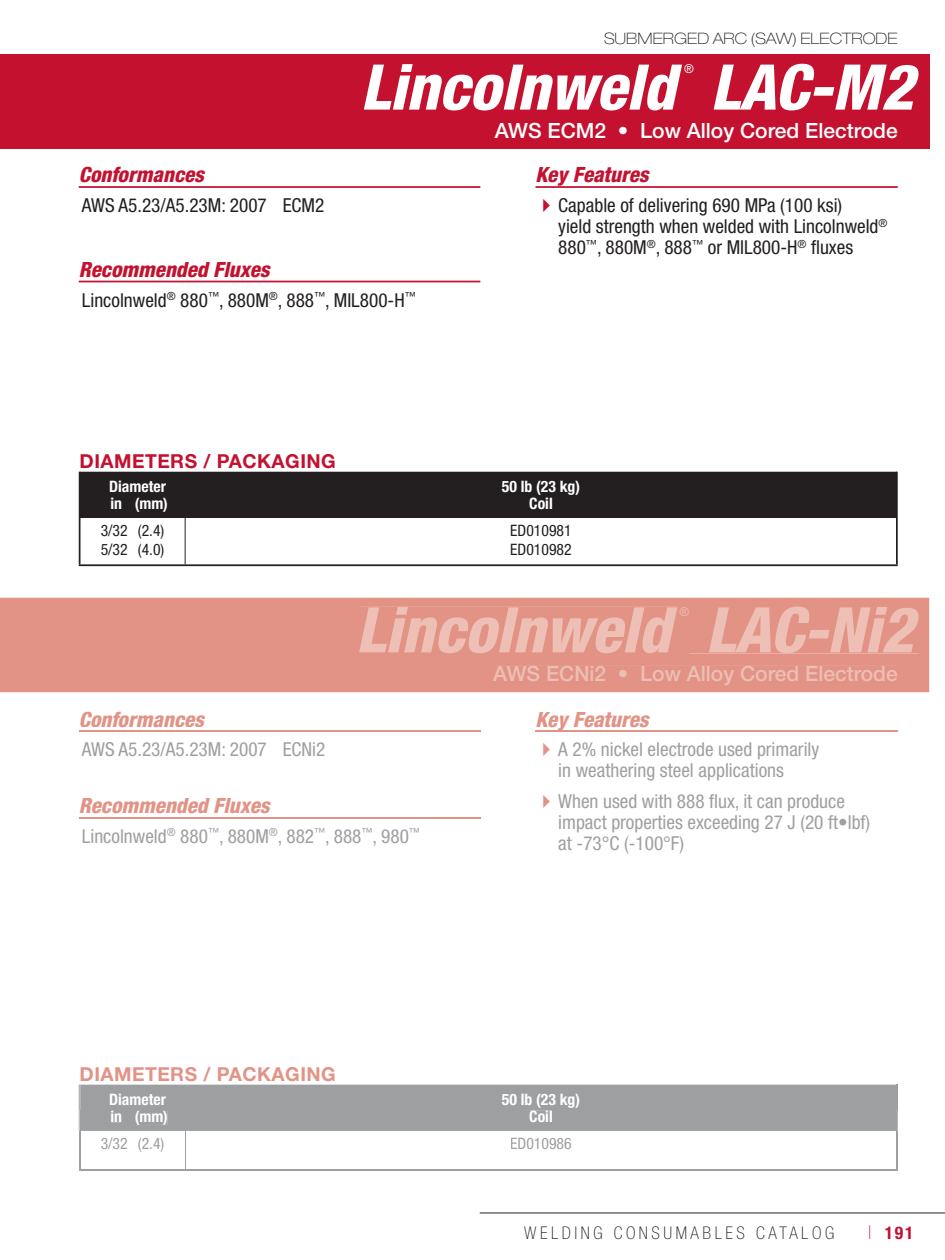
<style>
.page{position:relative;width:945px;height:1260px;background:#fff}
.page>*{position:absolute;margin:0;border:0;box-sizing:border-box;transform-origin:0 0}
.t1{font:italic 800 condensed 63px "Helvetica Neue";color:#fff}
.t2{font:italic 800 condensed 21px "Helvetica Neue";color:#c41130}
.t3{font:italic 800 condensed 21px "Helvetica Neue";color:#e29386}
.t4{font:500 21px "Helvetica Neue LT Std";color:#edbfb4}
.t5{font:500 21px "Helvetica Neue LT Std";color:#fff}
.t6{font:condensed 19.25px/21px "Helvetica Neue";color:#9d9fa1}
.t7{font:condensed 19.25px/21px "Helvetica Neue";color:#231f20}
.t8{font:700 19.25px "Helvetica Neue";letter-spacing:.025em;color:#c41130}
.t9{font:700 19.25px "Helvetica Neue";letter-spacing:.025em;color:#e29386}
.t10{font:100 condensed 17.5px "Helvetica Neue";letter-spacing:.2em;color:#231f20}
.t11{font:700 condensed 17.5px "Helvetica Neue";color:#c41130}
.t12{font:700 condensed 15.75px "Helvetica Neue";color:#fff}
.t13{font:condensed 15.75px/19.2px "Helvetica Neue";color:#231f20}
.t14{font:100 expanded 15.75px "Helvetica Neue";color:#231f20}
.t15{font:condensed 15.75px "Helvetica Neue";color:#9d9fa1}
.t16{font:condensed 12.25px "Helvetica Neue";color:#fff}
.t17{font:condensed 12.25px "Helvetica Neue";color:#edbfb4}
.s1{font-weight:100;font-size:26.25px}
</style>
<div class="page">
<div style="left:0;top:54px;width:929px;height:95px;background:#c41130"></div>
<hr style="left:480px;top:1213px;width:465px;height:1px;background:#231f20">
<div style="left:0;top:598px;width:929px;height:94px;background:#e29386"></div>
<hr style="left:536px;top:186px;width:362px;height:2px;background:#c41130">
<hr style="left:79px;top:281px;width:401px;height:1px;background:#c41130">
<hr style="left:79px;top:186px;width:401px;height:2px;background:#c41130">
<hr style="left:185px;top:518px;width:1px;height:46px;background:#231f20">
<hr style="left:896px;top:472px;width:2px;height:25px;background:#231f20">
<hr style="left:896px;top:497px;width:2px;height:21px;background:#231f20">
<div style="left:79px;top:472px;width:817px;height:46px;background:#231f20"></div>
<hr style="left:79px;top:518px;width:1px;height:46px;background:#231f20">
<hr style="left:896px;top:518px;width:2px;height:46px;background:#231f20">
<hr style="left:79px;top:564px;width:819px;height:2px;background:#231f20">
<div style="left:493px;top:666px;width:404px;height:20px;background:#e29386"></div>
<hr style="left:536px;top:730px;width:362px;height:2px;background:#e29386">
<hr style="left:79px;top:817px;width:401px;height:1px;background:#e29386">
<hr style="left:79px;top:730px;width:401px;height:2px;background:#e29386">
<hr style="left:185px;top:1131px;width:1px;height:38px;background:#9d9fa1">
<div style="left:79px;top:1085px;width:819px;height:46px;background:#9d9fa1"></div>
<hr style="left:79px;top:1131px;width:1px;height:38px;background:#9d9fa1">
<hr style="left:896px;top:1131px;width:2px;height:38px;background:#9d9fa1">
<hr style="left:79px;top:1169px;width:819px;height:2px;background:#9d9fa1">
<div style="left:110px;top:1093px;width:56px;height:12px;background:#9d9fa1"></div>
<div style="left:502px;top:1094px;width:77px;height:14px;background:#9d9fa1"></div>
<div style="left:530px;top:1111px;width:22px;height:11px;background:#9d9fa1"></div>
<div style="left:111px;top:1111px;width:10px;height:11px;background:#9d9fa1"></div>
<div style="left:136px;top:1111px;width:31px;height:14px;background:#9d9fa1"></div>
<svg style="left:359px;top:607px;width:318px;height:46px;background:#e7a89c"></svg>
<div style="left:680px;top:607px;width:9px;height:9px;background:#e29386"></div>
<div style="left:689px;top:607px;width:230px;height:46px;background:#e29386"></div>
<svg style="left:709px;top:607px;width:210px;height:46px"></svg>
<p class="t14" style="left:604px;top:33px;width:295px">SUBMERGED ARC (SAW) ELECTRODE</p>
<p class="t2" style="left:79px;top:167px;width:127px">Conformances</p>
<p class="t7" style="left:82px;top:196px;width:244px">AWS A5.23/A5.23M: 2007 ECM2</p>
<h1 class="t1" style="left:361px;top:65px;width:316px">Lincolnweld</h1>
<p class="t16" style="left:684px;top:64px;width:11px">®</p>
<h1 class="t1" style="left:710px;top:65px;width:205px">LAC-M2</h1>
<p class="t5" style="left:495px;top:118px;width:404px">AWS ECM2 • Low Alloy Cored Electrode</p>
<p class="t2" style="left:536px;top:167px;width:115px">Key Features</p>
<p class="t7" style="left:558px;top:196px;width:331px">Capable of delivering 690 MPa (100 ksi)<br>yield strength when welded with Lincolnweld<sup>®<br></sup>880<sup>™</sup>, 880M<sup>®</sup>, 888<sup>™</sup> or MIL800-H<sup>®</sup> fluxes</p>
<p class="t2" style="left:79px;top:262px;width:192px">Recommended Fluxes</p>
<p class="t7" style="left:82px;top:291px;width:335px">Lincolnweld<sup>®</sup> 880<sup>™</sup>, 880M<sup>®</sup>, 888<sup>™</sup>, MIL800-H<sup>™</sup></p>
<p class="t8" style="left:80px;top:454px;width:258px">DIAMETERS / PACKAGING</p>
<p class="t12" style="left:109px;top:481px;width:58px">Diameter</p>
<p class="t12" style="left:502px;top:481px;width:80px">50 lb (23 kg)</p>
<p class="t12" style="left:110px;top:498px;width:59px">in (mm)</p>
<p class="t12" style="left:529px;top:498px;width:25px">Coil</p>
<p class="t13" style="left:101px;top:522px;width:29px">3/32<br>5/32</p>
<p class="t13" style="left:138px;top:522px;width:28px">(2.4) (4.0)</p>
<p class="t13" style="left:510px;top:522px;width:63px">ED010981<br>ED010982</p>
<p class="t17" style="left:679px;top:607px;width:11px">®</p>
<p class="t3" style="left:79px;top:712px;width:127px">Conformances</p>
<p class="t6" style="left:82px;top:741px;width:245px">AWS A5.23/A5.23M: 2007 ECNi2</p>
<p class="t3" style="left:79px;top:798px;width:192px">Recommended Fluxes</p>
<p class="t6" style="left:82px;top:827px;width:340px">Lincolnweld<sup>®</sup> 880<sup>™</sup>, 880M<sup>®</sup>, 882<sup>™</sup>, 888<sup>™</sup>, 980<sup>™</sup></p>
<p class="t4" style="left:493px;top:662px;width:406px">AWS ECNi2 • Low Alloy Cored Electrode</p>
<p class="t3" style="left:536px;top:712px;width:115px">Key Features</p>
<p class="t6" style="left:558px;top:741px;width:263px">A 2% nickel electrode used primarily in weathering steel applications</p>
<p class="t6" style="left:558px;top:792px;width:313px">When used with 888 flux, it can produce impact properties exceeding 27 J (20 ft•lbf) at -73°C (-100°F)</p>
<p class="t9" style="left:80px;top:1067px;width:258px">DIAMETERS / PACKAGING</p>
<p class="t12" style="left:109px;top:1094px;width:58px">Diameter</p>
<p class="t12" style="left:502px;top:1094px;width:80px">50 lb (23 kg)</p>
<p class="t12" style="left:110px;top:1111px;width:59px">in (mm)</p>
<p class="t12" style="left:529px;top:1111px;width:25px">Coil</p>
<p class="t15" style="left:101px;top:1138px;width:65px">3/32 (2.4)</p>
<p class="t15" style="left:510px;top:1138px;width:63px">ED010986</p>
<p class="t10" style="left:524px;top:1226px;width:312px">WELDING CONSUMABLES CATALOG</p>
<p class="t11" style="left:869px;top:1226px;width:46px"><span class="s1">ı</span> 191</p>
</div>
